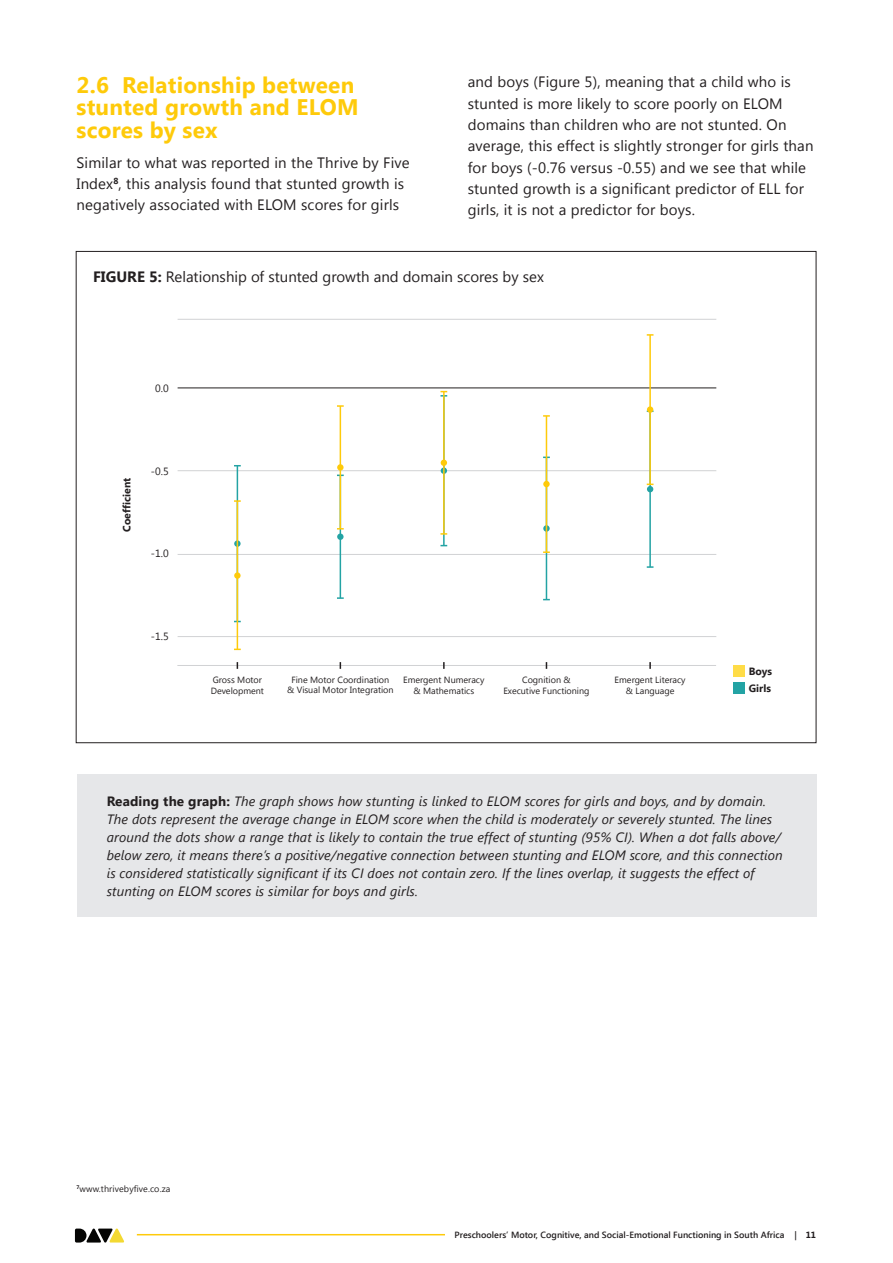
<style>
.page{position:relative;width:893px;height:1263px;background:#fff}
.page>*{position:absolute;margin:0;border:0;box-sizing:border-box;transform-origin:0 0}
.Subhead1{font:700 22.5px/22.5px "Segoe UI";letter-spacing:.01em;color:#feca0a}
.Subhead1-2{font:15px/21.3px "Segoe UI";letter-spacing:.01em;color:#231f20}
.Body{font:italic 13.5px/18px "Segoe UI";letter-spacing:.01em;color:#231f20}
.t1{font:700 10.5px "Segoe UI";color:#231f20}
.t2{font:10.5px "Segoe UI";color:#231f20}
.footnotes{font:9px/10.5px "Segoe UI";color:#231f20;text-align:center}
.t3{font:600 9px "Segoe UI";color:#231f20}
.s1{font-weight:700}
.s2{font-weight:700;font-style:normal}
</style>
<div class="page">
<svg style="left:75px;top:1228px;width:49px;height:15px"></svg>
<hr style="left:137px;top:1234px;width:308px;height:1px;background:#feca0a">
<hr style="left:177px;top:665px;width:539px;height:1px;background:#d1d2d4">
<svg style="left:443px;top:662px;width:2px;height:7px"></svg>
<svg style="left:649px;top:662px;width:2px;height:7px"></svg>
<hr style="left:178px;top:636px;width:538px;height:1px;background:#d1d2d4">
<hr style="left:178px;top:554px;width:538px;height:1px;background:#d1d2d4">
<hr style="left:178px;top:470px;width:538px;height:1px;background:#d1d2d4">
<hr style="left:178px;top:388px;width:538px;height:1px;background:#231f20">
<hr style="left:178px;top:319px;width:538px;height:1px;background:#d1d2d4">
<hr style="left:237px;top:466px;width:1px;height:155px;background:#23a3a4">
<svg style="left:234px;top:540px;width:7px;height:7px"></svg>
<hr style="left:340px;top:475px;width:1px;height:123px;background:#23a3a4">
<svg style="left:337px;top:597px;width:7px;height:2px"></svg>
<div style="left:337px;top:533px;width:7px;height:7px;background:#23a3a4;border-radius:50%"></div>
<hr style="left:340px;top:406px;width:1px;height:123px;background:#feca0a">
<svg style="left:337px;top:405px;width:7px;height:2px"></svg>
<svg style="left:337px;top:528px;width:7px;height:2px"></svg>
<div style="left:337px;top:464px;width:7px;height:7px;background:#feca0a;border-radius:50%"></div>
<hr style="left:546px;top:457px;width:1px;height:143px;background:#23a3a4">
<svg style="left:543px;top:525px;width:7px;height:7px"></svg>
<hr style="left:649px;top:411px;width:2px;height:156px;background:#23a3a4">
<hr style="left:443px;top:396px;width:2px;height:150px;background:#23a3a4">
<div style="left:441px;top:467px;width:6px;height:7px;background:#23a3a4;border-radius:50%"></div>
<hr style="left:237px;top:501px;width:1px;height:148px;background:#feca0a">
<svg style="left:234px;top:500px;width:7px;height:2px"></svg>
<svg style="left:234px;top:572px;width:7px;height:7px"></svg>
<hr style="left:546px;top:416px;width:1px;height:136px;background:#feca0a">
<svg style="left:543px;top:415px;width:7px;height:2px"></svg>
<svg style="left:543px;top:551px;width:7px;height:2px"></svg>
<div style="left:543px;top:481px;width:7px;height:6px;background:#feca0a;border-radius:50%"></div>
<hr style="left:649px;top:335px;width:2px;height:149px;background:#feca0a">
<svg style="left:647px;top:484px;width:6px;height:8px"></svg>
<div style="left:647px;top:406px;width:6px;height:7px;background:#feca0a;border-radius:50%"></div>
<hr style="left:443px;top:392px;width:2px;height:142px;background:#feca0a">
<svg style="left:440px;top:391px;width:7px;height:6px"></svg>
<svg style="left:440px;top:533px;width:7px;height:2px"></svg>
<svg style="left:441px;top:460px;width:6px;height:6px"></svg>
<div style="left:733px;top:665px;width:11px;height:12px;background:#ffdc47"></div>
<div style="left:733px;top:682px;width:11px;height:12px;background:#23a3a4"></div>
<div style="left:77px;top:775px;width:739px;height:142px;background:#e6e7e9"></div>
<p class="Subhead1" style="left:77px;top:72px;width:284px">2.6 Relationship between stunted growth and ELOM scores by sex</p>
<p class="Subhead1-2" style="left:77px;top:151px;width:335px">Similar to what was reported in the Thrive by Five<br>Index<sup>8</sup>, this analysis found that stunted growth is negatively associated with ELOM scores for girls</p>
<p class="Subhead1-2" style="left:468px;top:71px;width:347px">and boys (Figure 5), meaning that a child who is stunted is more likely to score poorly on ELOM domains than children who are not stunted. On average, this effect is slightly stronger for girls than for boys (-0.76 versus -0.55) and we see that while stunted growth is a significant predictor of ELL for girls, it is not a predictor for boys.</p>
<p class="Subhead1-2" style="left:93px;top:266px;width:452px"><span class="s1">FIGURE 5:</span> Relationship of stunted growth and domain scores by sex</p>
<p class="t2" style="left:155px;top:381px;width:15px">0.0</p>
<p class="t1" style="left:119px;top:531px;width:55px;rotate:-90deg">Coefficient</p>
<p class="t2" style="left:151px;top:464px;width:19px">-0.5</p>
<p class="t2" style="left:151px;top:545px;width:19px">-1.0</p>
<p class="t2" style="left:151px;top:629px;width:19px">-1.5</p>
<p class="footnotes" style="left:211px;top:674px;width:55px;text-align:left">Gross Motor<br>Development</p>
<p class="footnotes" style="left:287px;top:674px;width:108px">Fine Motor Coordination &amp; Visual Motor Integration</p>
<p class="footnotes" style="left:403px;top:674px;width:83px">Emergent Numeracy &amp; Mathematics</p>
<p class="footnotes" style="left:503px;top:674px;width:88px">Cognition &amp;<br>Executive Functioning</p>
<p class="footnotes" style="left:615px;top:674px;width:72px">Emergent Literacy &amp; Language</p>
<p class="t1" style="left:749px;top:663px;width:25px">Boys</p>
<p class="t1" style="left:749px;top:681px;width:24px">Girls</p>
<p class="Body" style="left:107px;top:791px;width:678px"><span class="s2">Reading the graph:</span> The graph shows how stunting is linked to ELOM scores for girls and boys, and by domain.<br>The dots represent the average change in ELOM score when the child is moderately or severely stunted. The lines around the dots show a range that is likely to contain the true effect of stunting (95% CI). When a dot falls above/ below zero, it means there’s a positive/negative connection between stunting and ELOM score, and this connection is considered statistically significant if its CI does not contain zero. If the lines overlap, it suggests the effect of stunting on ELOM scores is similar for boys and girls.</p>
<p class="footnotes" style="left:77px;top:1183px;width:95px"><sup>7</sup>www.thrivebyfive.co.za</p>
<p class="t3" style="left:454px;top:1228px;width:363px">Preschoolers’ Motor, Cognitive, and Social-Emotional Functioning in South Africa | <span class="s1">11</span></p>
</div>
